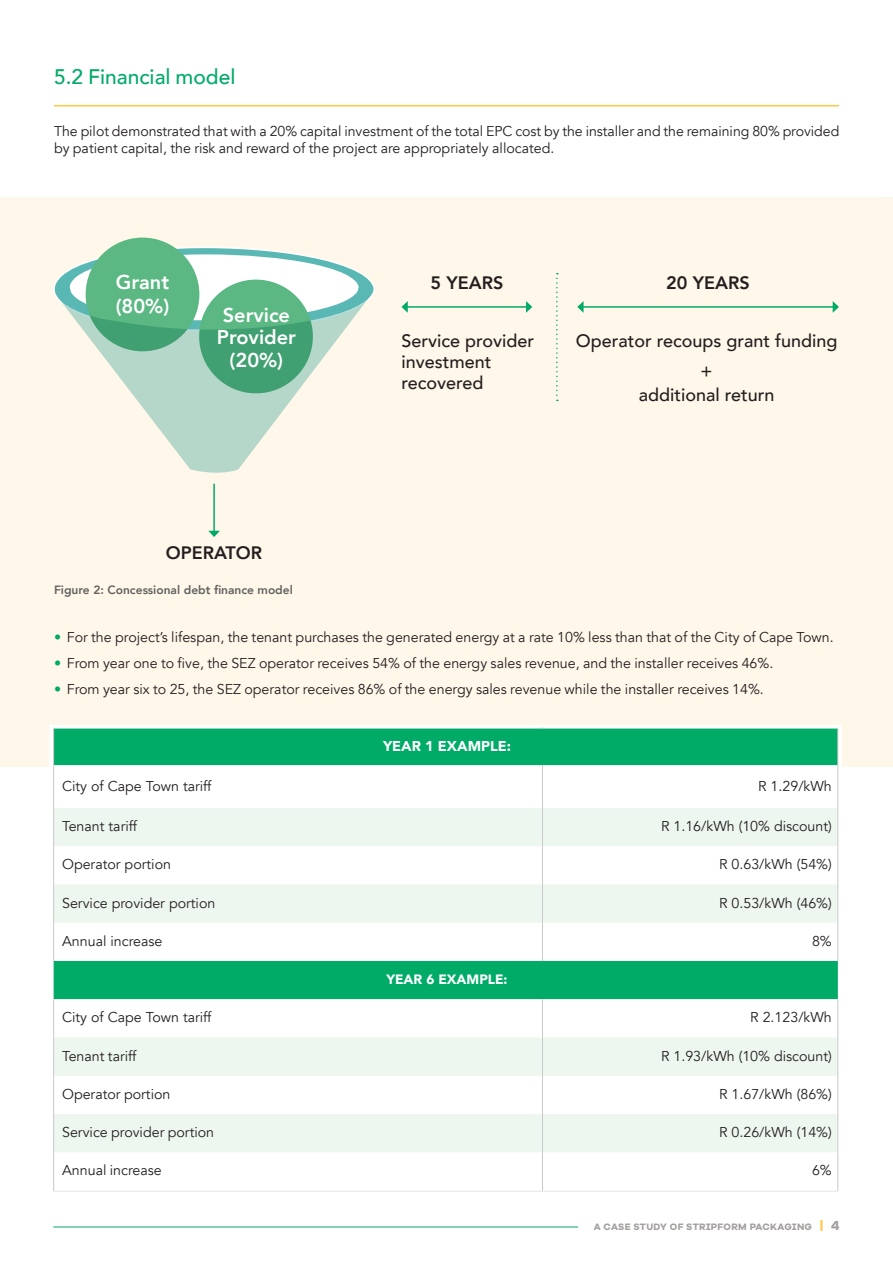
<style>
.page{position:relative;width:893px;height:1263px;background:#fff}
.page>*{position:absolute;margin:0;border:0;box-sizing:border-box;transform-origin:0 0}
.Paragraph_Style_1{font:500 21px "Avenir";color:#00ab68}
.t1{font:800 19.95px/22.8px "Avenir";color:#fff;text-align:center}
.t2{font:500 18px/21px "Avenir";color:#231f20}
.t3{font:800 18px "Avenir";color:#231f20}
.Paragraph_Style_1-2{font:14.25px/17.2px "Avenir";color:#231f20}
.t4{font:900 14.25px "Avenir";color:#fff}
.t5{font:900 13.5px "Avenir";color:#fff}
.t6{font:800 12px "Avenir";color:#626261}
.t7{font:700 9.6px "Galano Grotesque Alt";letter-spacing:.035em;color:#a39f9f}
.s1{font-weight:900;color:#00ab68}
.s2{font-family:"Galano Grotesque Bold";font-weight:400;font-size:13.5px;color:#ffc844}
.s3{font-size:13.5px}
</style>
<div class="page">
<div style="left:0;top:198px;width:893px;height:569px;background:#fff7e9"></div>
<svg style="left:53px;top:246px;width:322px;height:56px"></svg>
<div style="left:199px;top:280px;width:114px;height:113px;background:#5bb883;border-radius:50%"></div>
<hr style="left:407px;top:306px;width:120px;height:2px;background:#00ab68">
<svg style="left:401px;top:301px;width:7px;height:12px"></svg>
<svg style="left:526px;top:301px;width:6px;height:12px"></svg>
<hr style="left:583px;top:306px;width:250px;height:2px;background:#00ab68">
<svg style="left:577px;top:301px;width:7px;height:12px"></svg>
<svg style="left:833px;top:301px;width:6px;height:12px"></svg>
<hr style="left:213px;top:484px;width:2px;height:47px;background:#00ab68">
<svg style="left:208px;top:531px;width:12px;height:6px"></svg>
<div style="left:86px;top:238px;width:113px;height:113px;background:#5bb883;border-radius:50%"></div>
<svg style="left:60px;top:299px;width:308px;height:174px"></svg>
<svg style="left:556px;top:273px;width:2px;height:128px"></svg>
<hr style="left:54px;top:105px;width:785px;height:1px;background:#ffc844">
<div style="left:54px;top:728px;width:783px;height:37px;background:#00ab68"></div>
<svg style="left:54px;top:765px;width:783px;height:388px"></svg>
<svg style="left:54px;top:808px;width:784px;height:344px"></svg>
<hr style="left:53px;top:728px;width:1px;height:37px;background:#cbc8c8">
<hr style="left:53px;top:725px;width:489px;height:3px;background:#fff">
<hr style="left:542px;top:725px;width:296px;height:3px;background:#fff">
<hr style="left:837px;top:728px;width:1px;height:37px;background:#cbc8c8">
<hr style="left:542px;top:765px;width:1px;height:43px;background:#cbc8c8">
<hr style="left:542px;top:808px;width:1px;height:38px;background:#cbc8c8">
<hr style="left:542px;top:884px;width:1px;height:39px;background:#cbc8c8">
<hr style="left:542px;top:1037px;width:1px;height:39px;background:#cbc8c8">
<hr style="left:542px;top:1114px;width:1px;height:38px;background:#cbc8c8">
<hr style="left:837px;top:808px;width:1px;height:38px;background:#cbc8c8">
<hr style="left:837px;top:884px;width:1px;height:39px;background:#cbc8c8">
<hr style="left:837px;top:1037px;width:1px;height:39px;background:#cbc8c8">
<hr style="left:837px;top:1114px;width:1px;height:38px;background:#cbc8c8">
<hr style="left:53px;top:765px;width:1px;height:43px;background:#cbc8c8">
<hr style="left:53px;top:808px;width:1px;height:38px;background:#cbc8c8">
<hr style="left:53px;top:884px;width:1px;height:39px;background:#cbc8c8">
<hr style="left:53px;top:1037px;width:1px;height:39px;background:#cbc8c8">
<hr style="left:53px;top:1114px;width:1px;height:38px;background:#cbc8c8">
<hr style="left:837px;top:765px;width:1px;height:43px;background:#cbc8c8">
<hr style="left:53px;top:923px;width:1px;height:38px;background:#cbc8c8">
<hr style="left:53px;top:999px;width:1px;height:38px;background:#cbc8c8">
<hr style="left:542px;top:923px;width:1px;height:38px;background:#cbc8c8">
<hr style="left:542px;top:999px;width:1px;height:38px;background:#cbc8c8">
<hr style="left:837px;top:923px;width:1px;height:38px;background:#cbc8c8">
<hr style="left:837px;top:999px;width:1px;height:38px;background:#cbc8c8">
<hr style="left:53px;top:1152px;width:1px;height:38px;background:#cbc8c8">
<hr style="left:542px;top:1152px;width:1px;height:38px;background:#cbc8c8">
<hr style="left:837px;top:1152px;width:1px;height:38px;background:#cbc8c8">
<hr style="left:53px;top:846px;width:1px;height:38px;background:#cbc8c8">
<hr style="left:542px;top:846px;width:1px;height:38px;background:#cbc8c8">
<hr style="left:837px;top:846px;width:1px;height:38px;background:#cbc8c8">
<hr style="left:53px;top:1076px;width:1px;height:38px;background:#cbc8c8">
<hr style="left:542px;top:1076px;width:1px;height:38px;background:#cbc8c8">
<hr style="left:837px;top:1076px;width:1px;height:38px;background:#cbc8c8">
<hr style="left:53px;top:1191px;width:785px;height:1px;background:#b2b4b6">
<hr style="left:53px;top:1226px;width:525px;height:1px;background:#00ab68">
<p class="Paragraph_Style_1" style="left:54px;top:59px;width:183px">5.2 Financial model</p>
<p class="Paragraph_Style_1-2" style="left:54px;top:123px;width:787px">The pilot demonstrated that with a 20% capital investment of the total EPC cost by the installer and the remaining 80% provided by patient capital, the risk and reward of the project are appropriately allocated.</p>
<p class="t1" style="left:116px;top:271px;width:55px">Grant</p>
<p class="t1" style="left:116px;top:294px;width:55px">(80%)</p>
<p class="t1" style="left:217px;top:303px;width:81px">Service<br>Provider (20%)</p>
<p class="t3" style="left:166px;top:539px;width:98px">OPERATOR</p>
<p class="t6" style="left:54px;top:581px;width:240px">Figure 2: Concessional debt finance model</p>
<p class="t3" style="left:430px;top:268px;width:74px">5 YEARS</p>
<p class="t3" style="left:666px;top:268px;width:85px">20 YEARS</p>
<p class="t2" style="left:401px;top:329px;width:134px">Service provider investment recovered</p>
<p class="t2" style="left:576px;top:324px;width:263px;line-height:30px;text-align:center">Operator recoups grant funding +</p>
<p class="t2" style="left:639px;top:383px;width:137px">additional return</p>
<p class="Paragraph_Style_1-2" style="left:54px;top:629px;width:781px"><span class="s1">•</span> For the project’s lifespan, the tenant purchases the generated energy at a rate 10% less than that of the City of Cape Town.</p>
<p class="Paragraph_Style_1-2" style="left:54px;top:654px;width:721px"><span class="s1">•</span> From year one to five, the SEZ operator receives 54% of the energy sales revenue, and the installer receives 46%.</p>
<p class="Paragraph_Style_1-2" style="left:54px;top:680px;width:711px"><span class="s1">•</span> From year six to 25, the SEZ operator receives 86% of the energy sales revenue while the installer receives 14%.</p>
<p class="t4" style="left:383px;top:734px;width:129px">YEAR 1 EXAMPLE:</p>
<p class="Paragraph_Style_1-2" style="left:62px;top:777px;width:151px">City of Cape Town tariff</p>
<p class="Paragraph_Style_1-2" style="left:758px;top:777px;width:75px">R 1.29/kWh</p>
<p class="Paragraph_Style_1-2" style="left:62px;top:818px;width:76px">Tenant tariff</p>
<p class="Paragraph_Style_1-2" style="left:661px;top:818px;width:172px">R 1.16/kWh (10% discount)</p>
<p class="Paragraph_Style_1-2" style="left:62px;top:856px;width:110px">Operator portion</p>
<p class="Paragraph_Style_1-2" style="left:719px;top:856px;width:114px">R 0.63/kWh (54%)</p>
<p class="Paragraph_Style_1-2" style="left:62px;top:894px;width:155px">Service provider portion</p>
<p class="Paragraph_Style_1-2" style="left:719px;top:894px;width:114px">R 0.53/kWh (46%)</p>
<p class="Paragraph_Style_1-2" style="left:62px;top:932px;width:102px">Annual increase</p>
<p class="Paragraph_Style_1-2" style="left:812px;top:932px;width:21px">8%</p>
<p class="t5" style="left:386px;top:967px;width:123px">YEAR 6 EXAMPLE:</p>
<p class="Paragraph_Style_1-2" style="left:62px;top:1009px;width:151px">City of Cape Town tariff</p>
<p class="Paragraph_Style_1-2" style="left:750px;top:1009px;width:83px">R 2.123/kWh</p>
<p class="Paragraph_Style_1-2" style="left:62px;top:1047px;width:76px">Tenant tariff</p>
<p class="Paragraph_Style_1-2" style="left:661px;top:1047px;width:172px">R 1.93/kWh (10% discount)</p>
<p class="Paragraph_Style_1-2" style="left:62px;top:1085px;width:110px">Operator portion</p>
<p class="Paragraph_Style_1-2" style="left:719px;top:1085px;width:114px">R 1.67/kWh (86%)</p>
<p class="Paragraph_Style_1-2" style="left:62px;top:1124px;width:154px">Service provider portion</p>
<p class="Paragraph_Style_1-2" style="left:719px;top:1124px;width:114px">R 0.26/kWh (14%)</p>
<p class="Paragraph_Style_1-2" style="left:62px;top:1162px;width:101px">Annual increase</p>
<p class="Paragraph_Style_1-2" style="left:812px;top:1162px;width:21px">6%</p>
<p class="t7" style="left:594px;top:1221px;width:247px">A CASE STUDY OF STRIPFORM PACKAGING <span class="s2">|</span> <span class="s3">4</span></p>
</div>
